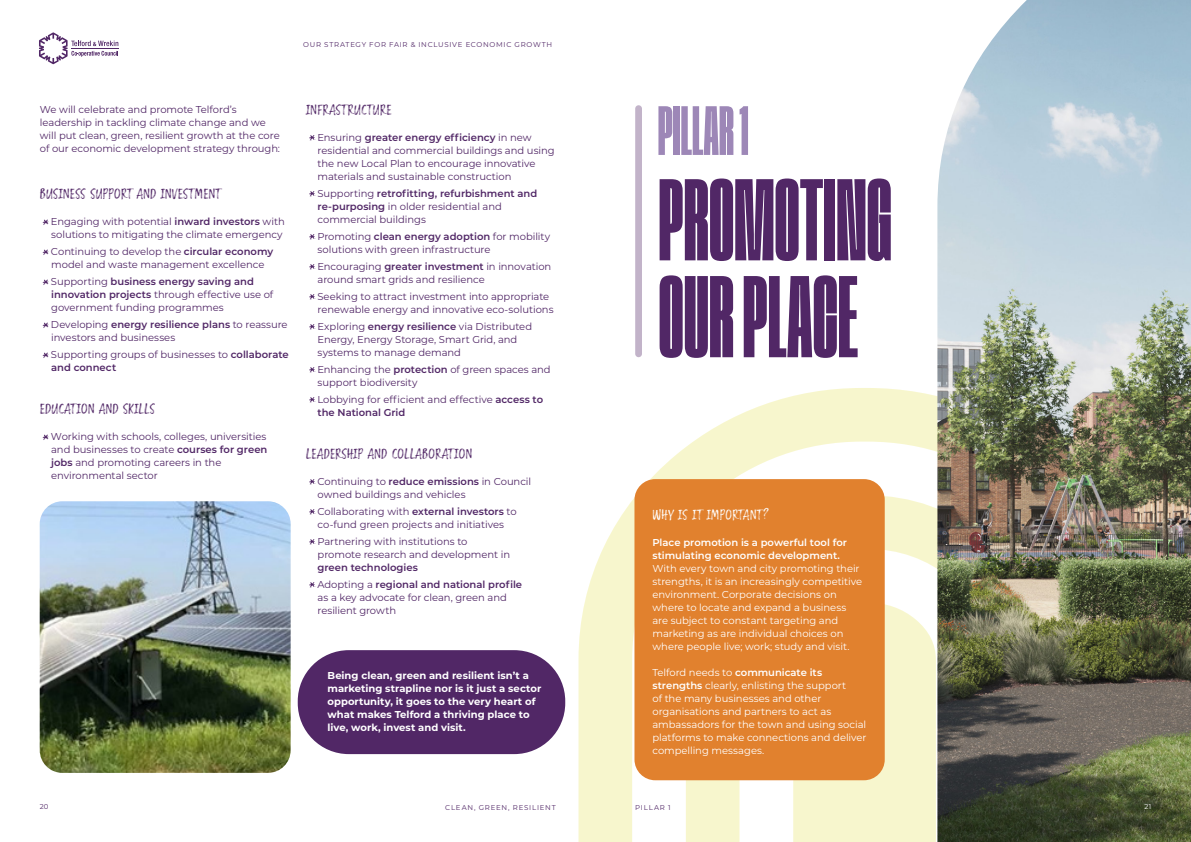
<style>
.page{position:relative;width:1191px;height:842px;background:#fff}
.page>*{position:absolute;margin:0;border:0;box-sizing:border-box;transform-origin:0 0}
.t1{font:500 108.2px/96.9px "Procerus";color:#512766}
.t2{font:500 64.9px "Procerus";color:#9d87b7}
.t3{font:15px "Tooth Nail";letter-spacing:.015em;color:#512766}
.t4{font:15px "Tooth Nail";letter-spacing:.015em;color:#fff}
.t5{font:10px/13px "Montserrat";letter-spacing:-.005em;color:#512766}
.t6{font:10px/13px "Montserrat";letter-spacing:-.005em;color:#fff}
.t7{font:700 10px/13px "Montserrat";color:#fff}
.t8{font:600 10px/13px "Montserrat";color:#fff}
.t9{font:600 10px/17px "Montserrat";color:#512766}
.t10{font:7px "Montserrat";letter-spacing:.105em;color:#512766}
.t11{font:7px "Montserrat";color:#fff}
.s1{font-weight:600}
.s2{font-weight:400}
</style>
<div class="page">
<img style="left:40px;top:501px;width:251px;height:272px">
<svg style="left:43px;top:220px;width:5px;height:5px"></svg>
<svg style="left:43px;top:250px;width:5px;height:5px"></svg>
<svg style="left:43px;top:280px;width:5px;height:5px"></svg>
<svg style="left:43px;top:323px;width:5px;height:5px"></svg>
<svg style="left:43px;top:353px;width:5px;height:5px"></svg>
<svg style="left:43px;top:435px;width:5px;height:5px"></svg>
<svg style="left:309px;top:135px;width:6px;height:6px"></svg>
<svg style="left:309px;top:191px;width:6px;height:6px"></svg>
<svg style="left:309px;top:234px;width:6px;height:6px"></svg>
<svg style="left:309px;top:264px;width:6px;height:6px"></svg>
<svg style="left:309px;top:294px;width:6px;height:6px"></svg>
<svg style="left:309px;top:324px;width:6px;height:6px"></svg>
<svg style="left:309px;top:367px;width:6px;height:6px"></svg>
<svg style="left:309px;top:397px;width:6px;height:6px"></svg>
<svg style="left:309px;top:479px;width:6px;height:6px"></svg>
<svg style="left:309px;top:509px;width:6px;height:6px"></svg>
<svg style="left:309px;top:539px;width:6px;height:6px"></svg>
<svg style="left:309px;top:582px;width:6px;height:6px"></svg>
<div style="left:298px;top:650px;width:267px;height:104px;background:#512766;border-radius:51px"></div>
<svg style="left:578px;top:388px;width:359px;height:454px;fill:#f7f6cd"></svg>
<svg style="left:686px;top:495px;width:251px;height:347px;fill:#f7f6cd"></svg>
<svg style="left:793px;top:603px;width:143px;height:239px;background:#f6f3ca"></svg>
<div style="left:634px;top:479px;width:250px;height:301px;background:#e1812e;border-radius:21px"></div>
<div style="left:635px;top:105px;width:7px;height:252px;background:#c2b3c9;border-radius:3px"></div>
<img style="left:937px;top:0;width:254px;height:842px">
<svg style="left:39px;top:32px;width:79px;height:32px"></svg>
<hr style="left:71px;top:48px;width:47px;height:1px;background:#512766">
<p class="t10" style="left:303px;top:39px;width:250px">OUR STRATEGY FOR FAIR &amp; INCLUSIVE ECONOMIC GROWTH</p>
<p class="t5" style="left:40px;top:103px;width:242px">We will celebrate and promote Telford’s leadership in tackling climate change and we will put clean, green, resilient growth at the core of our economic development strategy through:</p>
<h3 class="t3" style="left:40px;top:186px;width:183px">BUSINESS SUPPORT AND INVESTMENT</h3>
<p class="t5" style="left:51px;top:215px;width:235px">Engaging with potential <span class="s1">inward investors</span> with solutions to mitigating the climate emergency</p>
<p class="t5" style="left:51px;top:245px;width:224px">Continuing to develop the <span class="s1">circular economy </span>model and waste management excellence</p>
<p class="t5" style="left:51px;top:275px;width:224px">Supporting <span class="s1">business energy saving and innovation projects</span> through effective use of government funding programmes</p>
<p class="t5" style="left:51px;top:318px;width:238px">Developing <span class="s1">energy resilience plans</span> to reassure investors and businesses</p>
<p class="t5" style="left:51px;top:348px;width:239px">Supporting groups of businesses to <span class="s1">collaborate and connect</span></p>
<h3 class="t3" style="left:40px;top:401px;width:117px">EDUCATION AND SKILLS</h3>
<p class="t5" style="left:51px;top:430px;width:218px">Working with schools, colleges, universities and businesses to create <span class="s1">courses for green jobs</span> and promoting careers in the environmental sector</p>
<h3 class="t3" style="left:306px;top:102px;width:87px">INFRASTRUCTURE</h3>
<p class="t5" style="left:317px;top:130px;width:239px">Ensuring <span class="s1">greater energy efficiency</span> in new residential and commercial buildings and using the new Local Plan to encourage innovative materials and sustainable construction</p>
<p class="t5" style="left:317px;top:186px;width:221px">Supporting <span class="s1">retrofitting, refurbishment and re-purposing</span> in older residential and commercial buildings</p>
<p class="t5" style="left:317px;top:229px;width:234px">Promoting <span class="s1">clean energy adoption</span> for mobility solutions with green infrastructure</p>
<p class="t5" style="left:317px;top:259px;width:235px">Encouraging <span class="s1">greater investment</span> in innovation around smart grids and resilience</p>
<p class="t5" style="left:317px;top:289px;width:238px">Seeking to attract investment into appropriate renewable energy and innovative eco-solutions</p>
<p class="t5" style="left:317px;top:319px;width:216px">Exploring <span class="s1">energy resilience</span> via Distributed<br>Energy, Energy Storage, Smart Grid, and systems to manage demand</p>
<p class="t5" style="left:317px;top:362px;width:235px">Enhancing the <span class="s1">protection</span> of green spaces and support biodiversity</p>
<p class="t5" style="left:317px;top:392px;width:227px">Lobbying for efficient and effective <span class="s1">access to the National Grid</span></p>
<h3 class="t3" style="left:306px;top:446px;width:168px">LEADERSHIP AND COLLABORATION</h3>
<p class="t5" style="left:317px;top:474px;width:215px">Continuing to <span class="s1">reduce emissions</span> in Council owned buildings and vehicles</p>
<p class="t5" style="left:317px;top:504px;width:201px">Collaborating with <span class="s1">external investors</span> to co-fund green projects and initiatives</p>
<p class="t5" style="left:317px;top:534px;width:194px">Partnering with institutions to promote research and development in</p>
<p class="t9" style="left:317px;top:558px;width:206px">green technologies<br><span class="s2">Adopting a</span> regional and national profile</p>
<p class="t5" style="left:317px;top:590px;width:191px">as a key advocate for clean, green and resilient growth</p>
<p class="t7" style="left:327px;top:668px;width:215px">Being clean, green and resilient isn’t a marketing strapline nor is it just a sector opportunity, it goes to the very heart of what makes Telford a thriving place to live, work, invest and visit.</p>
<p class="t10" style="left:40px;top:802px;width:10px">20</p>
<p class="t10" style="left:445px;top:802px;width:112px">CLEAN, GREEN, RESILIENT</p>
<h2 class="t2" style="left:658px;top:95px;width:92px">PILLAR 1</h2>
<h1 class="t1" style="left:658px;top:175px;width:235px">PROMOTING<br>OUR PLACE</h1>
<h3 class="t4" style="left:652px;top:507px;width:118px">WHY IS IT IMPORTANT?</h3>
<p class="t8" style="left:652px;top:536px;width:196px">Place promotion is a powerful tool for stimulating economic development.</p>
<p class="t6" style="left:652px;top:562px;width:211px">With every town and city promoting their strengths, it is an increasingly competitive environment. Corporate decisions on where to locate and expand a business are subject to constant targeting and marketing as are individual choices on where people live; work; study and visit.</p>
<p class="t6" style="left:652px;top:666px;width:216px">Telford needs to <span class="s1">communicate its strengths</span> clearly, enlisting the support<br>of the many businesses and other organisations and partners to act as ambassadors for the town and using social platforms to make connections and deliver compelling messages.</p>
<p class="t10" style="left:635px;top:802px;width:37px">PILLAR 1</p>
<p class="t11" style="left:1144px;top:802px;width:8px">21</p>
</div>
